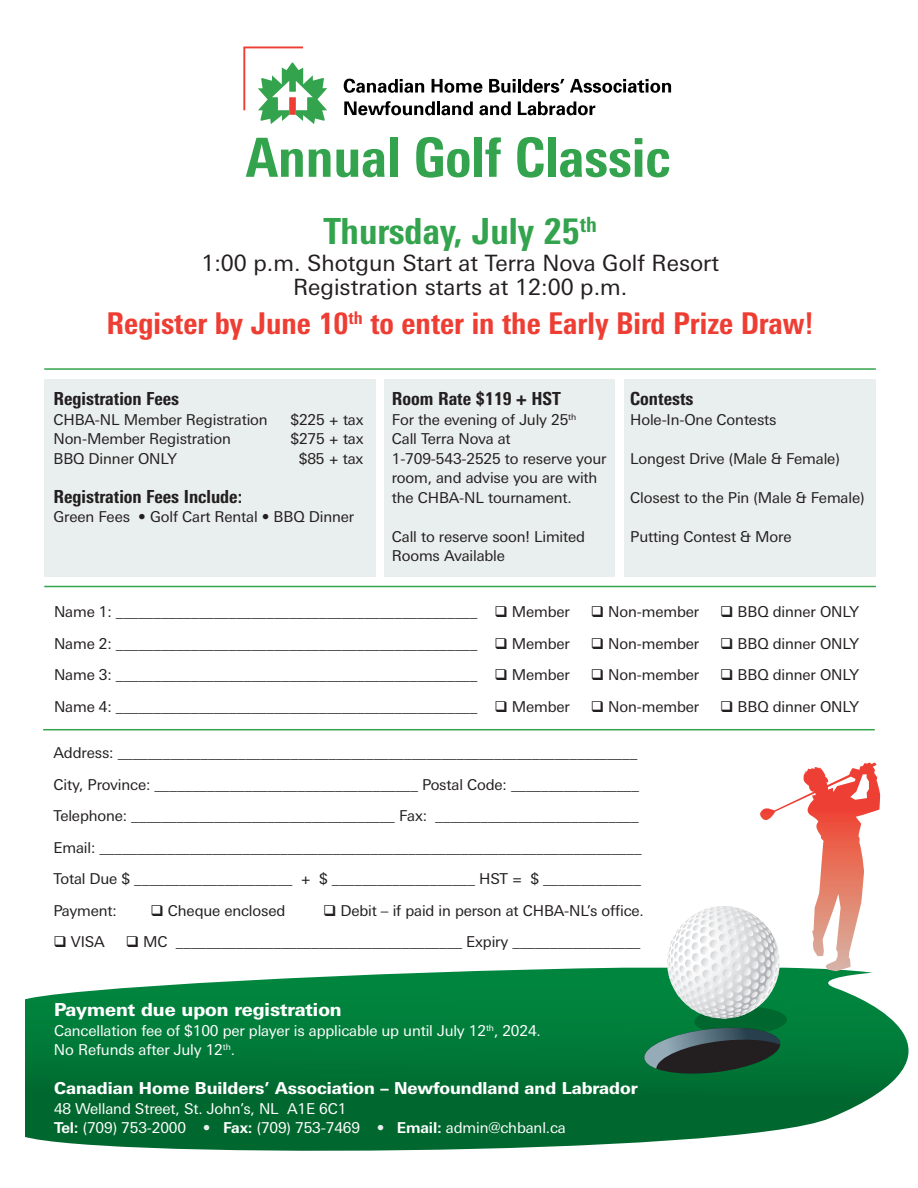
<style>
.page{position:relative;width:918px;height:1188px;background:#fff}
.page>*{position:absolute;margin:0;border:0;box-sizing:border-box;transform-origin:0 0}
.t1{font:800 condensed 54px "Linotype Univers";color:#33a44d}
.t2{font:800 condensed 36px "Linotype Univers";color:#33a44d}
.t3{font:800 condensed 30px "Linotype Univers";color:#ee3e34}
.t4{font:22.5px "Linotype Univers Basic";color:#231f20}
.t5{font:800 condensed 18px "Linotype Univers";color:#231f20}
.t6{font:800 18px "Linotype Univers Basic";color:#fff}
.t7{font:800 16.5px "Linotype Univers Basic";color:#fff}
.t8{font:15px/19.5px "Linotype Univers Basic";letter-spacing:-.01em;color:#231f20}
.t9{font:15px "Linotype Univers Basic";letter-spacing:-.01em;color:#fff}
.s1{font-weight:700}
.s2{color:#e9efee}
</style>
<div class="page">
<div style="left:385px;top:379px;width:230px;height:198px;background:#e9efee"></div>
<div style="left:624px;top:379px;width:252px;height:198px;background:#e9efee"></div>
<div style="left:44px;top:379px;width:332px;height:198px;background:#e9efee"></div>
<hr style="left:44px;top:368px;width:832px;height:2px;background:#33a44d">
<hr style="left:44px;top:586px;width:832px;height:1px;background:#33a44d">
<hr style="left:43px;top:729px;width:832px;height:1px;background:#33a44d">
<svg style="left:344px;top:79px;width:80px;height:14px"></svg>
<svg style="left:432px;top:79px;width:50px;height:14px"></svg>
<svg style="left:489px;top:79px;width:27px;height:14px"></svg>
<hr style="left:518px;top:79px;width:3px;height:14px;background:#000">
<svg style="left:522px;top:79px;width:42px;height:14px"></svg>
<svg style="left:570px;top:79px;width:101px;height:14px"></svg>
<svg style="left:344px;top:101px;width:91px;height:14px"></svg>
<hr style="left:437px;top:101px;width:3px;height:14px;background:#000">
<svg style="left:441px;top:101px;width:32px;height:14px"></svg>
<svg style="left:479px;top:101px;width:32px;height:14px"></svg>
<svg style="left:518px;top:101px;width:77px;height:14px"></svg>
<svg style="left:243px;top:46px;width:84px;height:78px"></svg>
<svg style="left:25px;top:968px;width:884px;height:183px;background:#21854f"></svg>
<svg style="left:643px;top:762px;width:237px;height:315px"></svg>
<p class="t1" style="left:246px;top:125px;width:426px">Annual Golf Classic</p>
<p class="t2" style="left:323px;top:209px;width:275px">Thursday, July 25<sup>th</sup></p>
<p class="t4" style="left:201px;top:250px;width:519px">1:00 p.m. Shotgun Start at Terra Nova Golf Resort</p>
<p class="t4" style="left:293px;top:274px;width:336px">Registration starts at 12:00 p.m.</p>
<p class="t3" style="left:107px;top:305px;width:709px">Register by June 10<sup>th</sup> to enter in the Early Bird Prize Draw!</p>
<p class="t5" style="left:53px;top:388px;width:127px">Registration Fees</p>
<p class="t8" style="left:53px;top:410px;width:216px">CHBA-NL Member Registration</p>
<p class="t8" style="left:290px;top:410px;width:75px">$225 + tax</p>
<p class="t8" style="left:53px;top:429px;width:179px">Non-Member Registration</p>
<p class="t8" style="left:290px;top:429px;width:75px">$275 + tax</p>
<p class="t8" style="left:53px;top:449px;width:125px">BBQ Dinner ONLY</p>
<p class="t8" style="left:299px;top:449px;width:66px">$85 + tax</p>
<p class="t5" style="left:53px;top:486px;width:190px">Registration Fees Include:</p>
<p class="t8" style="left:53px;top:507px;width:302px">Green Fees • Golf Cart Rental • BBQ Dinner</p>
<p class="t5" style="left:392px;top:388px;width:171px">Room Rate $119 + HST</p>
<p class="t8" style="left:392px;top:410px;width:186px">For the evening of July 25<sup>th</sup></p>
<p class="t8" style="left:392px;top:429px;width:120px">Call Terra Nova at</p>
<p class="t8" style="left:392px;top:449px;width:216px">1-709-543-2525 to reserve your room, and advise you are with the CHBA-NL tournament.</p>
<p class="t8" style="left:392px;top:527px;width:195px">Call to reserve soon! Limited<br>Rooms Available</p>
<p class="t5" style="left:630px;top:388px;width:65px">Contests</p>
<p class="t8" style="left:630px;top:410px;width:148px">Hole-In-One Contests</p>
<p class="t8" style="left:630px;top:449px;width:211px">Longest Drive (Male &amp; Female)</p>
<p class="t8" style="left:630px;top:488px;width:236px">Closest to the Pin (Male &amp; Female)</p>
<p class="t8" style="left:630px;top:527px;width:163px">Putting Contest &amp; More</p>
<p class="t8" style="left:54px;top:602px;width:517px">Name 1: ________________________________________________ ❑ Member</p>
<p class="t8" style="left:591px;top:602px;width:110px">❑ Non-member</p>
<p class="t8" style="left:720px;top:602px;width:140px">❑ BBQ dinner ONLY</p>
<p class="t8" style="left:54px;top:633px;width:517px">Name 2: ________________________________________________ ❑ Member</p>
<p class="t8" style="left:591px;top:633px;width:110px">❑ Non-member</p>
<p class="t8" style="left:720px;top:633px;width:140px">❑ BBQ dinner ONLY</p>
<p class="t8" style="left:54px;top:665px;width:517px">Name 3: ________________________________________________ ❑ Member</p>
<p class="t8" style="left:591px;top:665px;width:110px">❑ Non-member</p>
<p class="t8" style="left:720px;top:665px;width:140px">❑ BBQ dinner ONLY</p>
<p class="t8" style="left:54px;top:696px;width:517px">Name 4: ________________________________________________ ❑ Member</p>
<p class="t8" style="left:591px;top:696px;width:110px">❑ Non-member</p>
<p class="t8" style="left:720px;top:696px;width:140px">❑ BBQ dinner ONLY</p>
<p class="t8" style="left:53px;top:743px;width:585px">Address: _____________________________________________________________________</p>
<p class="t8" style="left:53px;top:775px;width:587px">City, Province: ___________________________________ Postal Code: _________________</p>
<p class="t8" style="left:53px;top:806px;width:587px">Telephone: ___________________________________ Fax: ___________________________</p>
<p class="t8" style="left:53px;top:838px;width:590px">Email: ________________________________________________________________________</p>
<p class="t8" style="left:53px;top:869px;width:589px">Total Due $ _____________________ + $ ___________________ HST = $ _____________</p>
<p class="t8" style="left:53px;top:901px;width:65px">Payment:</p>
<p class="t8" style="left:150px;top:901px;width:136px">❑ Cheque enclosed</p>
<p class="t8" style="left:323px;top:901px;width:322px">❑ Debit – if paid in person at CHBA-NL’s office.</p>
<p class="t8" style="left:53px;top:932px;width:53px">❑ VISA</p>
<p class="t8" style="left:126px;top:932px;width:516px">❑ MC ______________________________________ Expiry _________________</p>
<p class="t6" style="left:54px;top:999px;width:289px">Payment due upon registration</p>
<p class="t9" style="left:54px;top:1022px;width:488px">Cancellation fee of $100 per player is applicable up until July 12<sup>th</sup>, 2024.</p>
<p class="t9" style="left:54px;top:1041px;width:183px">No Refunds after July 12<sup>th</sup>.</p>
<p class="t7" style="left:54px;top:1078px;width:585px">Canadian Home Builders’ Association – Newfoundland and Labrador</p>
<p class="t9" style="left:54px;top:1100px;width:294px">48 Welland Street, St. John’s, NL A1E 6C1</p>
<p class="t9" style="left:54px;top:1119px;width:513px"><span class="s1">Tel:</span> (709) 753-2000 <span class="s2">•</span> <span class="s1">Fax:</span> (709) 753-7469 <span class="s2">•</span> <span class="s1">Email:</span> admin@chbanl.ca</p>
</div>
